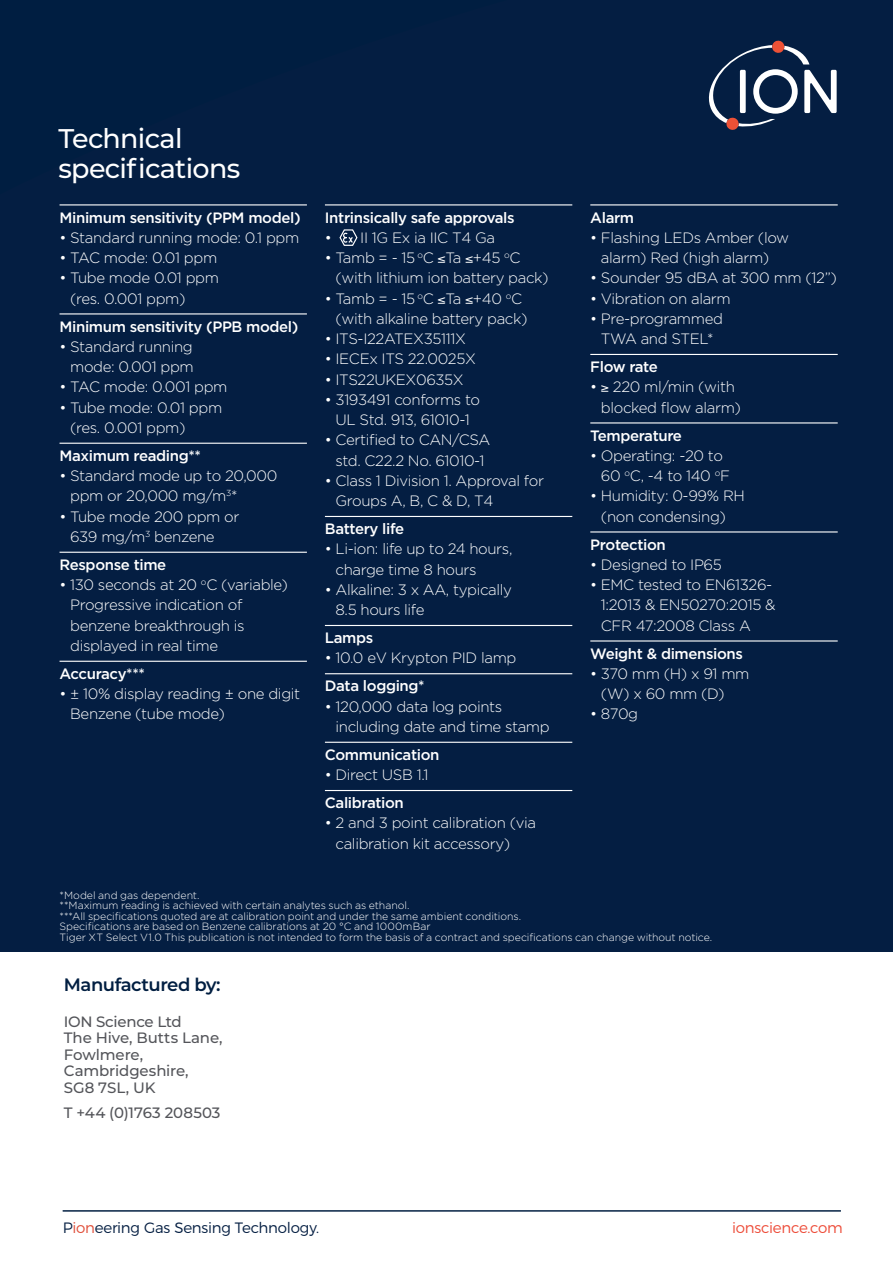
<style>
.page{position:relative;width:893px;height:1263px;background:#fff}
.page>*{position:absolute;margin:0;border:0;box-sizing:border-box;transform-origin:0 0}
.Subhead_1{font:500 27px/30px "Montserrat";letter-spacing:-.025em;color:#fff}
.t1{font:600 18px "Montserrat";letter-spacing:-.025em;color:#001e41}
.t2{font:300 15px/20.2px "Gotham";letter-spacing:-.025em;color:#fff}
.Techspec__Subhead_1{font:500 15px "Gotham";letter-spacing:-.025em;color:#fff}
.t3{font:500 15px/16.5px "Montserrat";letter-spacing:-.01em;color:#54555a}
.t4{font:300 15px "Montserrat";letter-spacing:-.02em;color:#041e42}
.t5{font:500 15px "Montserrat";letter-spacing:.01em;color:#54555a}
.t6{font:300 15px "Montserrat";letter-spacing:-.02em;color:#ed4b38}
.TechSpec__smallprint{font:300 10.5px "Gotham";letter-spacing:-.005em;color:#fff}
.Subhead_2{font:10.5px/10.5px "Gotham";letter-spacing:-.025em;color:#fff;text-align:center}
.Subhead_2-2{font:500 10.5px "Gotham";letter-spacing:-.025em;color:#fff}
.s1{font-family:"Minion Pro"}
.s2{color:#e04e39}
</style>
<div class="page">
<div style="left:0;top:0;width:893px;height:952px;background:#041e42"></div>
<hr style="left:60px;top:204px;width:247px;height:1px;background:#fff">
<hr style="left:60px;top:313px;width:247px;height:1px;background:#fff">
<hr style="left:60px;top:443px;width:247px;height:1px;background:#fff">
<hr style="left:60px;top:552px;width:247px;height:1px;background:#fff">
<hr style="left:60px;top:661px;width:247px;height:1px;background:#fff">
<hr style="left:325px;top:204px;width:247px;height:1px;background:#fff">
<hr style="left:325px;top:516px;width:247px;height:1px;background:#fff">
<hr style="left:325px;top:625px;width:247px;height:1px;background:#fff">
<hr style="left:325px;top:673px;width:247px;height:1px;background:#fff">
<hr style="left:325px;top:742px;width:247px;height:1px;background:#fff">
<hr style="left:325px;top:790px;width:247px;height:1px;background:#fff">
<hr style="left:590px;top:204px;width:248px;height:1px;background:#fff">
<hr style="left:590px;top:354px;width:248px;height:1px;background:#fff">
<hr style="left:590px;top:422px;width:248px;height:1px;background:#fff">
<hr style="left:590px;top:531px;width:248px;height:1px;background:#fff">
<hr style="left:590px;top:640px;width:248px;height:1px;background:#fff">
<svg style="left:339px;top:229px;width:19px;height:16px"></svg>
<hr style="left:63px;top:1210px;width:778px;height:1px;background:#001e41">
<svg style="left:708px;top:40px;width:129px;height:90px"></svg>
<p class="Subhead_1" style="left:58px;top:123px;width:183px">Technical specifications</p>
<p class="Techspec__Subhead_1" style="left:325px;top:207px;width:191px">Intrinsically safe approvals</p>
<p class="t2" style="left:325px;top:227px;width:172px">• II 1G Ex ia IIC T4 Ga</p>
<p class="t2" style="left:336px;top:247px;width:215px;text-indent:-11px">• Tamb = - 15 <sup>o</sup>C ≤Ta ≤+45 <sup>o</sup>C (with lithium ion battery pack)</p>
<p class="t2" style="left:336px;top:288px;width:194px;text-indent:-11px">• Tamb = - 15 <sup>o</sup>C ≤Ta ≤+40 <sup>o</sup>C (with alkaline battery pack)</p>
<p class="t2" style="left:325px;top:328px;width:142px">• ITS-I22ATEX35111X</p>
<p class="t2" style="left:325px;top:348px;width:153px">• IECEx ITS 22.0025X</p>
<p class="t2" style="left:325px;top:369px;width:140px">• ITS22UKEX0635X</p>
<p class="t2" style="left:325px;top:389px;width:157px;text-align:center">• 3193491 conforms to<br>UL Std. 913, 61010-1</p>
<p class="t2" style="left:325px;top:429px;width:167px;text-align:center">• Certified to CAN/CSA std. C22.2 No. 61010-1</p>
<p class="t2" style="left:336px;top:470px;width:210px;text-indent:-11px">• Class 1 Division 1. Approval for<br>Groups A, B, C &amp; D, T4</p>
<p class="Techspec__Subhead_1" style="left:325px;top:519px;width:81px">Battery life</p>
<p class="t2" style="left:336px;top:538px;width:178px;text-indent:-11px">• Li-ion: life up to 24 hours, charge time 8 hours</p>
<p class="t2" style="left:336px;top:579px;width:178px;text-indent:-11px">• Alkaline: 3 x AA, typically<br>8.5 hours life</p>
<p class="Techspec__Subhead_1" style="left:325px;top:628px;width:50px">Lamps</p>
<p class="t2" style="left:325px;top:647px;width:193px">• 10.0 eV Krypton PID lamp</p>
<p class="Techspec__Subhead_1" style="left:325px;top:676px;width:101px">Data logging*</p>
<p class="t2" style="left:336px;top:696px;width:216px;text-indent:-11px">• 120,000 data log points including date and time stamp</p>
<p class="Techspec__Subhead_1" style="left:325px;top:745px;width:116px">Communication</p>
<p class="t2" style="left:325px;top:764px;width:105px">• Direct USB 1.1</p>
<p class="Techspec__Subhead_1" style="left:325px;top:793px;width:80px">Calibration</p>
<p class="t2" style="left:336px;top:812px;width:202px;text-indent:-11px">• 2 and 3 point calibration (via calibration kit accessory)</p>
<p class="Techspec__Subhead_1" style="left:60px;top:207px;width:243px">Minimum sensitivity (PPM model)</p>
<p class="t2" style="left:60px;top:227px;width:241px">• Standard running mode: 0.1 ppm</p>
<p class="t2" style="left:60px;top:247px;width:159px">• TAC mode: 0.01 ppm</p>
<p class="t2" style="left:70px;top:267px;width:150px;text-indent:-11px">• Tube mode 0.01 ppm (res. 0.001 ppm)</p>
<p class="Techspec__Subhead_1" style="left:60px;top:316px;width:240px">Minimum sensitivity (PPB model)</p>
<p class="t2" style="left:60px;top:336px;width:136px;text-align:right">• Standard running mode: 0.001 ppm</p>
<p class="t2" style="left:60px;top:376px;width:170px">• TAC mode: 0.001 ppm</p>
<p class="t2" style="left:70px;top:397px;width:154px;text-indent:-11px">• Tube mode: 0.01 ppm (res. 0.001 ppm)</p>
<p class="Techspec__Subhead_1" style="left:60px;top:446px;width:143px">Maximum reading**</p>
<p class="t2" style="left:70px;top:465px;width:209px;text-indent:-11px">• Standard mode up to 20,000 ppm or 20,000 mg/m<sup>3</sup>*</p>
<p class="t2" style="left:70px;top:506px;width:171px;text-indent:-11px">• Tube mode 200 ppm or<br>639 mg/m<sup>3</sup> benzene</p>
<p class="Techspec__Subhead_1" style="left:60px;top:555px;width:108px">Response time</p>
<p class="t2" style="left:70px;top:574px;width:219px;text-indent:-11px">• 130 seconds at 20 <sup>o</sup>C (variable)<br>Progressive indication of benzene breakthrough is displayed in real time</p>
<p class="Techspec__Subhead_1" style="left:60px;top:664px;width:87px">Accuracy***</p>
<p class="t2" style="left:70px;top:683px;width:232px;text-indent:-11px">• ± 10% display reading ± one digit<br>Benzene (tube mode)</p>
<p class="Techspec__Subhead_1" style="left:590px;top:207px;width:45px">Alarm</p>
<p class="t2" style="left:601px;top:227px;width:190px;text-indent:-11px">• Flashing LEDs Amber (low alarm) Red (high alarm)</p>
<p class="t2" style="left:590px;top:267px;width:248px">• Sounder 95 dBA at 300 mm (12”)</p>
<p class="t2" style="left:590px;top:288px;width:142px">• Vibration on alarm</p>
<p class="t2" style="left:590px;top:308px;width:134px;text-align:center">• Pre-programmed<br>TWA and STEL*</p>
<p class="Techspec__Subhead_1" style="left:590px;top:357px;width:69px">Flow rate</p>
<p class="t2" style="left:601px;top:376px;width:142px;text-indent:-11px">• ≥ 220 ml/min (with blocked flow alarm)</p>
<p class="Techspec__Subhead_1" style="left:590px;top:425px;width:93px">Temperature</p>
<p class="t2" style="left:601px;top:445px;width:130px;text-indent:-11px">• Operating: -20 to<br>60 <sup>o</sup>C, -4 to 140 <sup>o</sup>F</p>
<p class="t2" style="left:590px;top:485px;width:156px;text-align:center">• Humidity: 0-99% RH (non condensing)</p>
<p class="Techspec__Subhead_1" style="left:590px;top:534px;width:77px">Protection</p>
<p class="t2" style="left:590px;top:554px;width:133px">• Designed to IP65</p>
<p class="t2" style="left:601px;top:574px;width:176px;text-indent:-11px">• EMC tested to EN61326-<br>1:2013 &amp; EN50270:2015 &amp;<br>CFR 47:2008 Class A</p>
<p class="Techspec__Subhead_1" style="left:590px;top:643px;width:154px">Weight &amp; dimensions</p>
<p class="t2" style="left:601px;top:663px;width:150px;text-indent:-11px">• 370 mm (H) x 91 mm (W) x 60 mm (D)</p>
<p class="t2" style="left:590px;top:703px;width:49px">• 870g</p>
<p class="Subhead_2-2" style="left:68px;top:616px;width:91px">PERFORMANCE *</p>
<p class="Subhead_2-2" style="left:462px;top:644px;width:32px">probe</p>
<p class="Subhead_2" style="left:648px;top:646px;width:45px">59.5 mm</p>
<p class="Subhead_2" style="left:571px;top:667px;width:199px">367 x 89 x 90 mm (14.45 x 3.54 x 2.36”)</p>
<p class="Subhead_2-2" style="left:462px;top:697px;width:38px">Weight</p>
<p class="Subhead_2" style="left:326px;top:657px;width:115px">0.6 ppm (600 ppb) ***</p>
<p class="Subhead_2-2" style="left:68px;top:688px;width:51px">(Range)**</p>
<p class="Subhead_2" style="left:234px;top:690px;width:51px">mg/m<sup>3</sup> ***</p>
<p class="Subhead_2" style="left:343px;top:684px;width:81px">9,000 ppm ***#</p>
<p class="Subhead_2-2" style="left:68px;top:710px;width:48px">Accuracy</p>
<p class="Subhead_2" style="left:351px;top:707px;width:66px"><span class="s1">±</span> 12% display reading***</p>
<p class="Subhead_2" style="left:346px;top:764px;width:76px">≥500 hours****</p>
<p class="Subhead_2" style="left:655px;top:694px;width:31px">870 g</p>
<p class="TechSpec__smallprint" style="left:60px;top:888px;width:142px">*Model and gas dependent.</p>
<p class="TechSpec__smallprint" style="left:60px;top:899px;width:351px">**Maximum reading is achieved with certain analytes such as ethanol.</p>
<p class="TechSpec__smallprint" style="left:60px;top:909px;width:463px">***All specifications quoted are at calibration point and under the same ambient conditions.</p>
<p class="TechSpec__smallprint" style="left:60px;top:920px;width:373px">Specifications are based on Benzene calibrations at 20 °C and 1000mBar</p>
<p class="TechSpec__smallprint" style="left:60px;top:930px;width:654px">Tiger XT Select V1.0 This publication is not intended to form the basis of a contract and specifications can change without notice.</p>
<p class="t1" style="left:64px;top:972px;width:158px">Manufactured by:</p>
<p class="t3" style="left:64px;top:1012px;width:120px">ION Science Ltd</p>
<p class="t3" style="left:64px;top:1029px;width:160px">The Hive, Butts Lane,<br>Fowlmere,<br>Cambridgeshire,<br>SG8 7SL, UK</p>
<p class="t5" style="left:64px;top:1102px;width:158px">T +44 (0)1763 208503</p>
<p class="t4" style="left:63px;top:1215px;width:258px">P<span class="s2">ion</span>eering Gas Sensing Technology.</p>
<p class="t6" style="left:732px;top:1215px;width:112px">ionscience.com</p>
</div>
